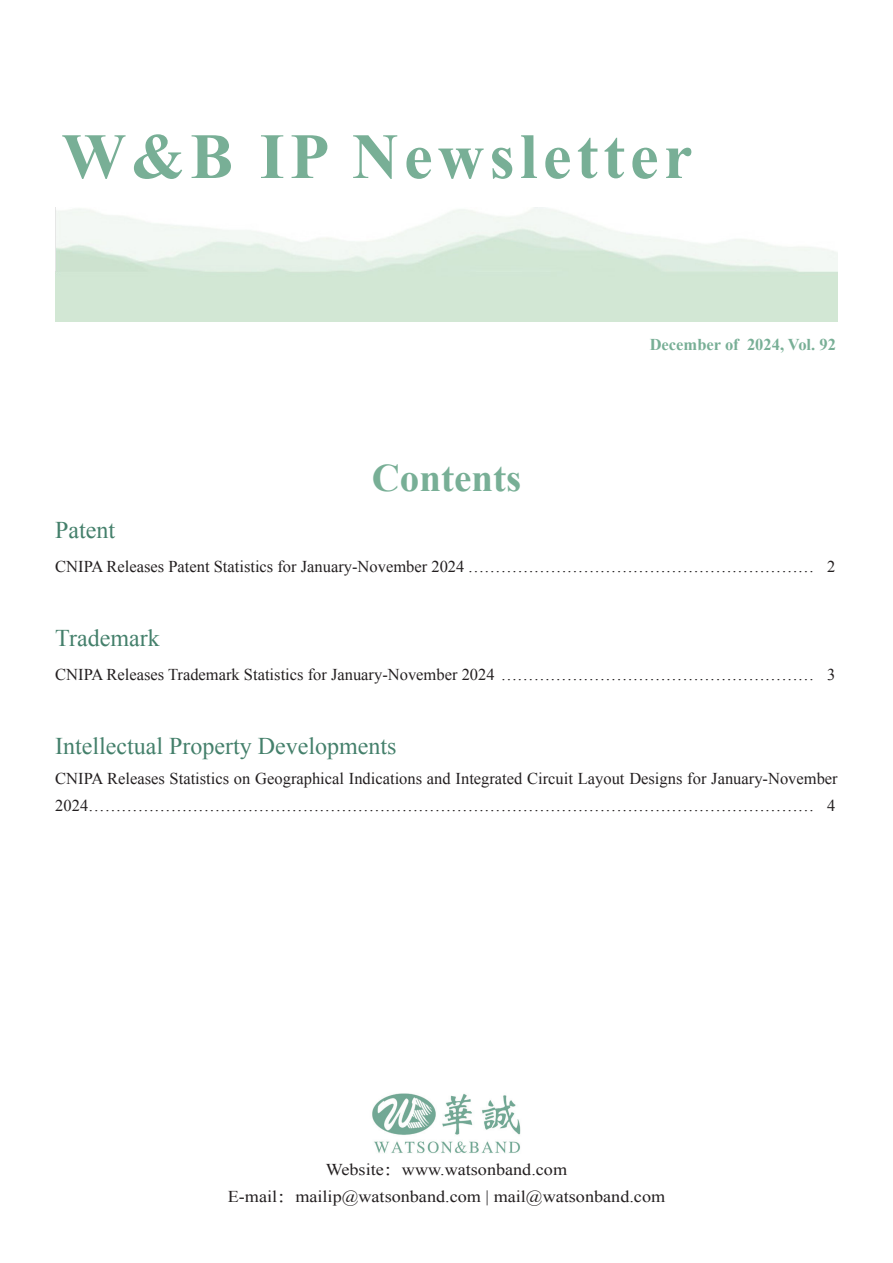
<style>
.page{position:relative;width:893px;height:1263px;background:#fff}
.page>*{position:absolute;margin:0;border:0;box-sizing:border-box;transform-origin:0 0}
.t1{font:700 64.5px "Times New Roman";letter-spacing:.08em;color:#78af96}
.t2{font:700 39px "Times New Roman";color:#78af96}
.t3{font:24px "Times New Roman";color:#44806b}
.正文{font:16.5px/27px "Times New Roman";color:#231f20}
.标题{font:16.5px "Times New Roman";color:#231f20;scale:1.1 1}
.t4{font:700 16.5px "Times New Roman";color:#78af96}
.s1{font-family:"Source Han Serif CN"}
</style>
<div class="page">
<img style="left:372px;top:1093px;width:149px;height:61px">
<p class="t1" style="left:62px;top:112px;width:632px">W&amp;B IP Newsletter</p>
<p class="t2" style="left:372px;top:451px;width:151px">Contents</p>
<p class="t4" style="left:650px;top:333px;width:188px">December of 2024, Vol. 92</p>
<p class="t3" style="left:55px;top:514px;width:62px">Patent</p>
<p class="正文" style="left:55px;top:552px;width:782px">CNIPA Releases Patent Statistics for January-November 2024 ……………………………………………………… 2</p>
<p class="t3" style="left:55px;top:622px;width:106px">Trademark</p>
<p class="正文" style="left:55px;top:660px;width:782px">CNIPA Releases Trademark Statistics for January-November 2024 ………………………………………………… 3</p>
<p class="t3" style="left:55px;top:730px;width:343px">Intellectual Property Developments</p>
<p class="正文" style="left:55px;top:765px;width:784px">CNIPA Releases Statistics on Geographical Indications and Integrated Circuit Layout Designs for January-November<br>2024…………………………………………………………………………………………………………………… 4</p>
<p class="标题" style="left:326px;top:1158px;width:221px">Website<span class="s1">：</span>www.watsonband.com</p>
<p class="标题" style="left:228px;top:1185px;width:399px">E-mail<span class="s1">：</span>mailip@watsonband.com | mail@watsonband.com</p>
</div>
